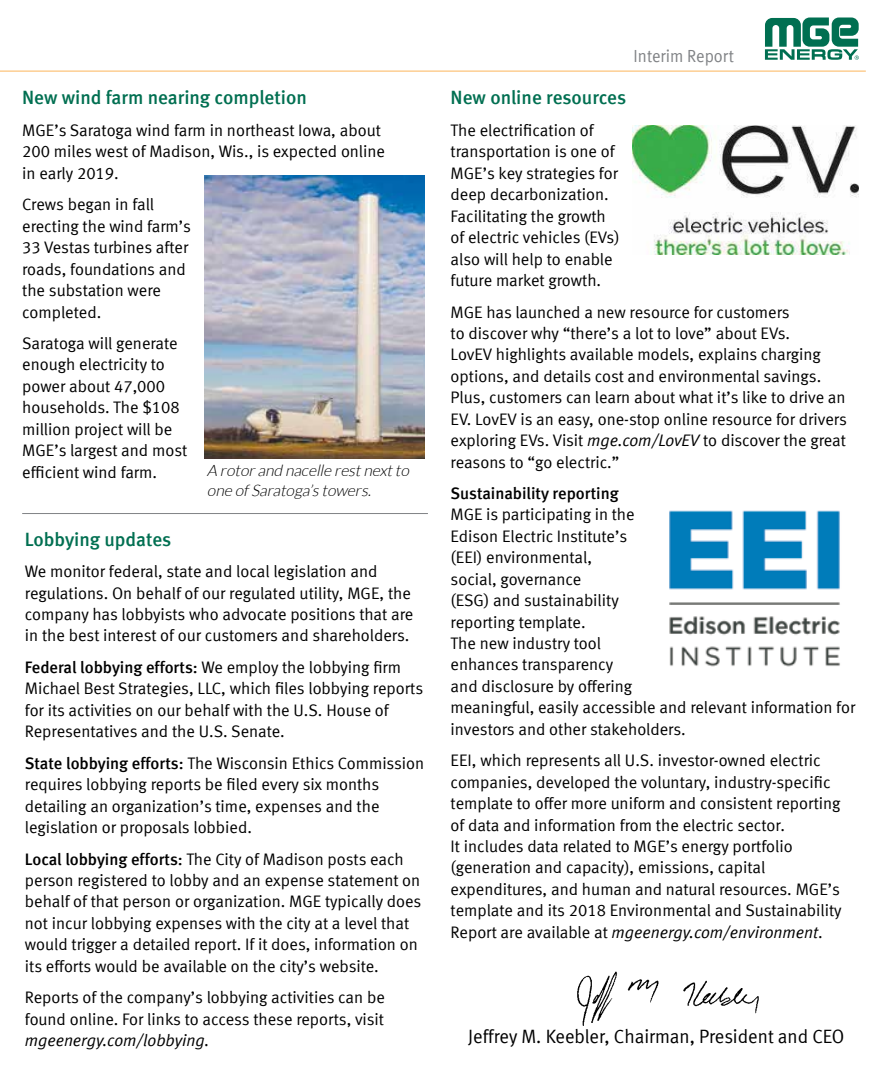
<style>
.page{position:relative;width:885px;height:1070px;background:#fff}
.page>*{position:absolute;margin:0;border:0;box-sizing:border-box;transform-origin:0 0}
.t1{font:19.25px "Meta Medium LF";color:#006f51}
.t2{font:19.25px "Meta Normal LF";color:#000}
.t3{font:17.5px "Meta Normal LF";color:#808285;scale:.95 1}
.t4{font:16.62px/21.3px "Meta Normal LF";color:#000}
.t5{font:16.62px "Meta Medium LF";color:#000}
.t6{font:italic 16.62px "Meta Normal LF";color:#000}
.t7{font:italic 300 15.75px/19.2px "Lato";color:#000}
.s1{font-family:"Meta Normal LF"}
.s2{font-family:"Meta Medium LF"}
.s3{font-style:italic}
</style>
<div class="page">
<hr style="left:0;top:71px;width:866px;height:1px;background:#fcb55c">
<hr style="left:22px;top:513px;width:406px;height:1px;background:#808285">
<svg style="left:765px;top:18px;width:94px;height:42px"></svg>
<img style="left:577px;top:971px;width:182px;height:55px">
<img style="left:204px;top:176px;width:221px;height:282px">
<img style="left:633px;top:125px;width:226px;height:130px">
<img style="left:669px;top:510px;width:171px;height:157px">
<p class="t1" style="left:22px;top:87px;width:286px">New wind farm nearing completion</p>
<p class="t4" style="left:22px;top:119px;width:364px">MGE’s Saratoga wind farm in northeast Iowa, about<br>200 miles west of Madison, Wis., is expected online in early 2019.</p>
<p class="t4" style="left:22px;top:194px;width:170px">Crews began in fall erecting the wind farm’s<br>33 Vestas turbines after roads, foundations and the substation were completed.</p>
<p class="t4" style="left:22px;top:332px;width:167px">Saratoga will generate enough electricity to power about 47,000 households. The $108 million project will be<br>MGE’s largest and most efficient wind farm.</p>
<p class="t7" style="left:207px;top:461px;width:207px">A rotorand nacelle restnextto one ofSaratoga’stowers.</p>
<p class="t1" style="left:25px;top:528px;width:148px">Lobbying updates</p>
<p class="t4" style="left:25px;top:560px;width:390px">We monitor federal, state and local legislation and regulations. On behalf of our regulated utility, MGE, the company has lobbyists who advocate positions that are in the best interest of our customers and shareholders.</p>
<p class="t5" style="left:25px;top:658px;width:378px">Federal lobbying efforts: <span class="s1">We employ the lobbying firm</span></p>
<p class="t4" style="left:25px;top:678px;width:400px">Michael Best Strategies, LLC, which files lobbying reports for its activities on our behalf with the U.S. House of<br>Representatives and the U.S. Senate.</p>
<p class="t4" style="left:25px;top:752px;width:401px"><span class="s2">State lobbying efforts:</span> The Wisconsin Ethics Commission requires lobbying reports be filed every six months detailing an organization’s time, expenses and the legislation or proposals lobbied.</p>
<p class="t4" style="left:25px;top:848px;width:398px"><span class="s2">Local lobbying efforts:</span> The City of Madison posts each person registered to lobby and an expense statement on behalf of that person or organization. MGE typically does not incur lobbying expenses with the city at a level that would trigger a detailed report. If it does, information on its efforts would be available on the city’s website.</p>
<p class="t4" style="left:25px;top:987px;width:362px">Reports of the company’s lobbying activities can be found online. For links to access these reports, visit</p>
<p class="t6" style="left:25px;top:1031px;width:186px">mgeenergy.com/lobbying.</p>
<p class="t3" style="left:634px;top:45px;width:107px">Interim Report</p>
<p class="t1" style="left:451px;top:87px;width:177px">New online resources</p>
<p class="t4" style="left:451px;top:119px;width:170px">The electrification of transportation is one of<br>MGE’s key strategies for deep decarbonization.<br>Facilitating the growth of electric vehicles (EVs) also will help to enable future market growth.</p>
<p class="t4" style="left:451px;top:301px;width:398px">MGE has launched a new resource for customers<br>to discover why “there’s a lot to love” about EVs.<br>LovEV highlights available models, explains charging options, and details cost and environmental savings.<br>Plus, customers can learn about what it’s like to drive an EV. LovEV is an easy, one-stop online resource for drivers exploring EVs. Visit <span class="s3">mge.com/LovEV</span> to discover the great reasons to “go electric.”</p>
<p class="t5" style="left:451px;top:484px;width:170px">Sustainability reporting</p>
<p class="t4" style="left:451px;top:504px;width:406px">MGE is participating in the<br>Edison Electric Institute’s<br>(EEI) environmental,<br>social, governance<br>(ESG) and sustainability<br>reporting template.<br>The new industry tool<br>enhances transparency<br>and disclosure by offering<br>meaningful, easily accessible and relevant information for investors and other stakeholders.</p>
<p class="t4" style="left:451px;top:750px;width:393px">EEI, which represents all U.S. investor-owned electric companies, developed the voluntary, industry-specific template to offer more uniform and consistent reporting of data and information from the electric sector.<br>It includes data related to MGE’s energy portfolio (generation and capacity), emissions, capital expenditures, and human and natural resources. MGE’s template and its 2018 Environmental and Sustainability Report are available at <span class="s3">mgeenergy.com/environment</span>.</p>
<p class="t2" style="left:468px;top:1025px;width:378px">Jeffrey M. Keebler, Chairman, President and CEO</p>
</div>
